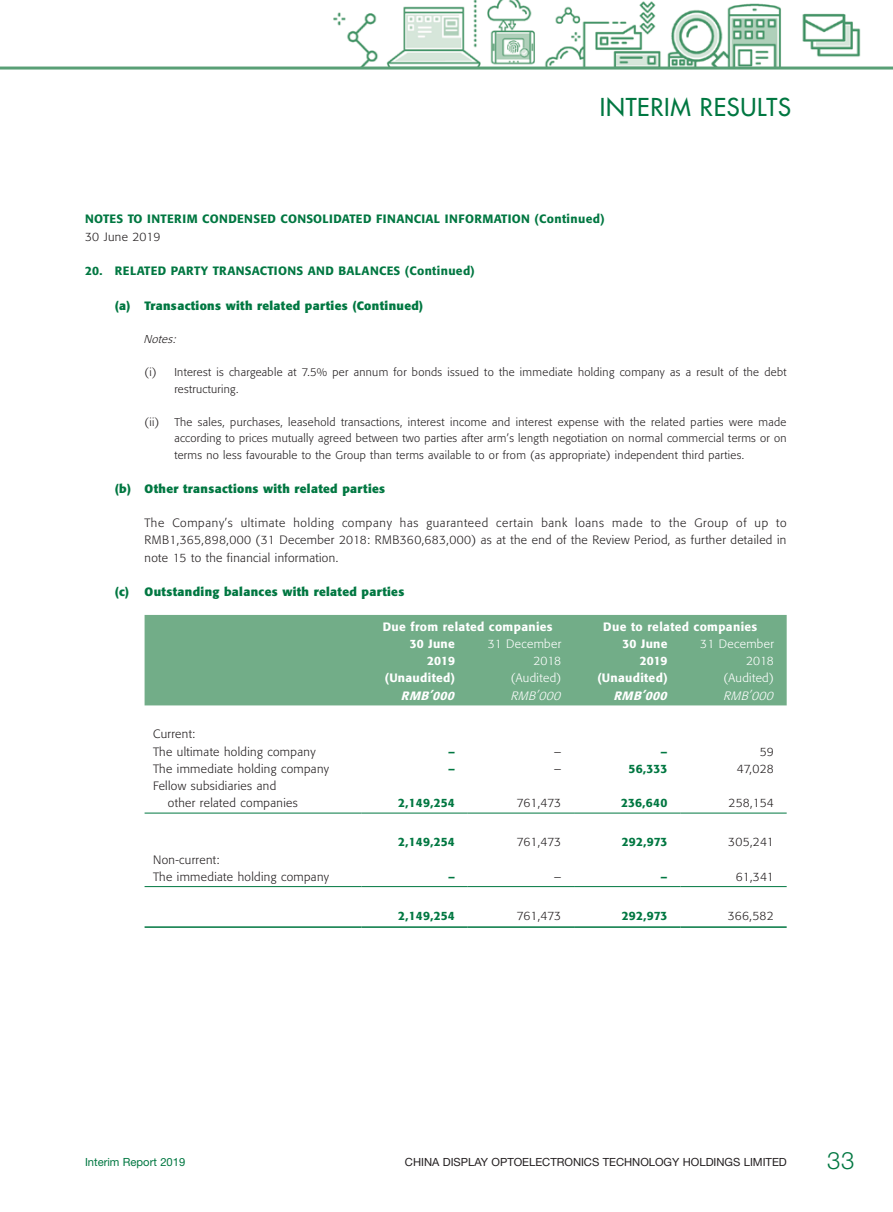
<style>
.page{position:relative;width:893px;height:1212px;background:#fff}
.page>*{position:absolute;margin:0;border:0;box-sizing:border-box;transform-origin:0 0}
.t1{font:500 24px "Futura Std";letter-spacing:.03em;color:#007741}
.t2{font:300 24px "Helvetica Neue LT Std";color:#007741}
.Body_Text{font:300 12px/17.2px "Formata";letter-spacing:.03em;color:#231f20;text-align:justify}
.Heading_2{font:700 12px "Formata";letter-spacing:.03em;color:#007741}
.Heading_1{font:500 12px "Formata";letter-spacing:.03em;color:#007741}
.Body_Text-2{font:500 12px "Formata";letter-spacing:.03em;color:#fff}
.Body_Text-3{font:500 12px "Formata";letter-spacing:.01em;color:#007741}
.Body_Text-4{font:300 12px "Formata";letter-spacing:.03em;color:#fff}
.Body_Text-5{font:italic 500 12px "Formata";color:#fff}
.Body_Text-6{font:italic 300 12px "Formata";color:#fff}
.Body_Text-7{font:300 12px "Formata";letter-spacing:.01em;color:#231f20}
.Notes{font:300 11.25px/16.5px "Formata";letter-spacing:.03em;color:#231f20}
.t3{font:11.25px "Helvetica Neue LT Std";color:#231f20}
.t4{font:11.25px "Helvetica Neue LT Std";color:#007741}
.Notes-2{font:italic 300 11.25px "Formata";color:#231f20}
</style>
<div class="page">
<img style="left:0;top:0;width:893px;height:928px">
<hr style="left:0;top:67px;width:893px;height:3px;background:#599f76">
<div style="left:145px;top:615px;width:642px;height:90px;background:#72ad88"></div>
<hr style="left:145px;top:813px;width:216px;height:1px;background:#007741">
<hr style="left:361px;top:813px;width:107px;height:1px;background:#007741">
<hr style="left:468px;top:813px;width:106px;height:1px;background:#007741">
<hr style="left:574px;top:813px;width:106px;height:1px;background:#007741">
<hr style="left:680px;top:813px;width:107px;height:1px;background:#007741">
<hr style="left:145px;top:886px;width:216px;height:1px;background:#007741">
<hr style="left:361px;top:886px;width:107px;height:1px;background:#007741">
<hr style="left:468px;top:886px;width:106px;height:1px;background:#007741">
<hr style="left:574px;top:886px;width:106px;height:1px;background:#007741">
<hr style="left:680px;top:886px;width:107px;height:1px;background:#007741">
<hr style="left:145px;top:926px;width:216px;height:2px;background:#007741">
<hr style="left:361px;top:926px;width:107px;height:2px;background:#007741">
<hr style="left:468px;top:926px;width:106px;height:2px;background:#007741">
<hr style="left:574px;top:926px;width:106px;height:2px;background:#007741">
<hr style="left:680px;top:926px;width:107px;height:2px;background:#007741">
<h1 class="t1" style="left:600px;top:92px;width:193px">INTERIM RESULTS</h1>
<p class="Heading_1" style="left:85px;top:212px;width:521px">NOTES TO INTERIM CONDENSED CONSOLIDATED FINANCIAL INFORMATION (Continued)</p>
<p class="Body_Text-7" style="left:85px;top:229px;width:77px">30 June 2019</p>
<p class="Heading_1" style="left:85px;top:263px;width:391px">20. RELATED PARTY TRANSACTIONS AND BALANCES (Continued)</p>
<p class="Heading_2" style="left:115px;top:298px;width:310px">(a) Transactions with related parties (Continued)</p>
<p class="Notes-2" style="left:143px;top:333px;width:37px">Notes:</p>
<p class="Notes" style="left:174px;top:364px;width:614px;text-indent:-30px">(i) Interest is chargeable at 7.5% per annum for bonds issued to the immediate holding company as a result of the debt restructuring.</p>
<p class="Notes" style="left:145px;top:414px;width:16px">(ii)</p>
<p class="Notes" style="left:174px;top:414px;width:614px;text-align:justify">The sales, purchases, leasehold transactions, interest income and interest expense with the related parties were made according to prices mutually agreed between two parties after arm’s length negotiation on normal commercial terms or on terms no less favourable to the Group than terms available to or from (as appropriate) independent third parties.</p>
<p class="Heading_2" style="left:115px;top:481px;width:272px">(b) Other transactions with related parties</p>
<p class="Body_Text" style="left:145px;top:514px;width:643px">The Company’s ultimate holding company has guaranteed certain bank loans made to the Group of up to RMB1,365,898,000 (31 December 2018: RMB360,683,000) as at the end of the Review Period, as further detailed in note 15 to the financial information.</p>
<p class="Heading_2" style="left:115px;top:584px;width:291px">(c) Outstanding balances with related parties</p>
<p class="Body_Text-2" style="left:383px;top:619px;width:171px">Due from related companies</p>
<p class="Body_Text-2" style="left:603px;top:619px;width:156px">Due to related companies</p>
<p class="Body_Text-2" style="left:410px;top:636px;width:47px">30 June</p>
<p class="Body_Text-2" style="left:427px;top:653px;width:29px">2019</p>
<p class="Body_Text-4" style="left:488px;top:637px;width:75px">31 December</p>
<p class="Body_Text-4" style="left:533px;top:654px;width:29px">2018</p>
<p class="Body_Text-4" style="left:700px;top:637px;width:75px">31 December</p>
<p class="Body_Text-4" style="left:746px;top:654px;width:29px">2018</p>
<p class="Body_Text-2" style="left:622px;top:636px;width:47px">30 June</p>
<p class="Body_Text-2" style="left:640px;top:653px;width:29px">2019</p>
<p class="Body_Text-2" style="left:385px;top:671px;width:72px">(Unaudited)</p>
<p class="Body_Text-4" style="left:511px;top:671px;width:52px">(Audited)</p>
<p class="Body_Text-2" style="left:597px;top:671px;width:72px">(Unaudited)</p>
<p class="Body_Text-4" style="left:723px;top:671px;width:52px">(Audited)</p>
<p class="Body_Text-5" style="left:401px;top:688px;width:58px">RMB’000</p>
<p class="Body_Text-6" style="left:510px;top:688px;width:55px">RMB’000</p>
<p class="Body_Text-5" style="left:613px;top:688px;width:58px">RMB’000</p>
<p class="Body_Text-6" style="left:723px;top:688px;width:55px">RMB’000</p>
<p class="Body_Text" style="left:153px;top:726px;width:44px">Current:</p>
<p class="Body_Text" style="left:153px;top:743px;width:164px">The ultimate holding company</p>
<p class="Body_Text-3" style="left:448px;top:744px;width:8px">–</p>
<p class="Body_Text" style="left:554px;top:743px;width:8px">–</p>
<p class="Body_Text-3" style="left:661px;top:744px;width:8px">–</p>
<p class="Body_Text" style="left:760px;top:743px;width:16px">59</p>
<p class="Body_Text" style="left:153px;top:760px;width:178px">The immediate holding company</p>
<p class="Body_Text-3" style="left:448px;top:761px;width:8px">–</p>
<p class="Body_Text" style="left:554px;top:760px;width:8px">–</p>
<p class="Body_Text-3" style="left:629px;top:761px;width:41px">56,333</p>
<p class="Body_Text" style="left:737px;top:760px;width:39px">47,028</p>
<p class="Body_Text" style="left:168px;top:777px;width:131px;text-indent:-15px">Fellow subsidiaries and other related companies</p>
<p class="Body_Text-3" style="left:398px;top:796px;width:58px">2,149,254</p>
<p class="Body_Text" style="left:517px;top:795px;width:46px">761,473</p>
<p class="Body_Text-3" style="left:621px;top:796px;width:48px">236,640</p>
<p class="Body_Text" style="left:728px;top:795px;width:47px">258,154</p>
<p class="Body_Text-3" style="left:398px;top:835px;width:58px">2,149,254</p>
<p class="Body_Text" style="left:517px;top:834px;width:46px">761,473</p>
<p class="Body_Text-3" style="left:622px;top:835px;width:47px">292,973</p>
<p class="Body_Text" style="left:728px;top:834px;width:47px">305,241</p>
<p class="Body_Text" style="left:153px;top:851px;width:68px">Non-current:</p>
<p class="Body_Text" style="left:153px;top:868px;width:178px">The immediate holding company</p>
<p class="Body_Text-3" style="left:448px;top:869px;width:8px">–</p>
<p class="Body_Text" style="left:554px;top:868px;width:8px">–</p>
<p class="Body_Text-3" style="left:661px;top:869px;width:8px">–</p>
<p class="Body_Text" style="left:736px;top:868px;width:39px">61,341</p>
<p class="Body_Text-3" style="left:398px;top:908px;width:58px">2,149,254</p>
<p class="Body_Text" style="left:517px;top:907px;width:46px">761,473</p>
<p class="Body_Text-3" style="left:622px;top:908px;width:47px">292,973</p>
<p class="Body_Text" style="left:728px;top:907px;width:48px">366,582</p>
<p class="t4" style="left:85px;top:1155px;width:102px">Interim Report 2019</p>
<p class="t3" style="left:405px;top:1155px;width:383px">CHINA DISPLAY OPTOELECTRONICS TECHNOLOGY HOLDINGS LIMITED</p>
<h1 class="t2" style="left:827px;top:1146px;width:29px">33</h1>
</div>
